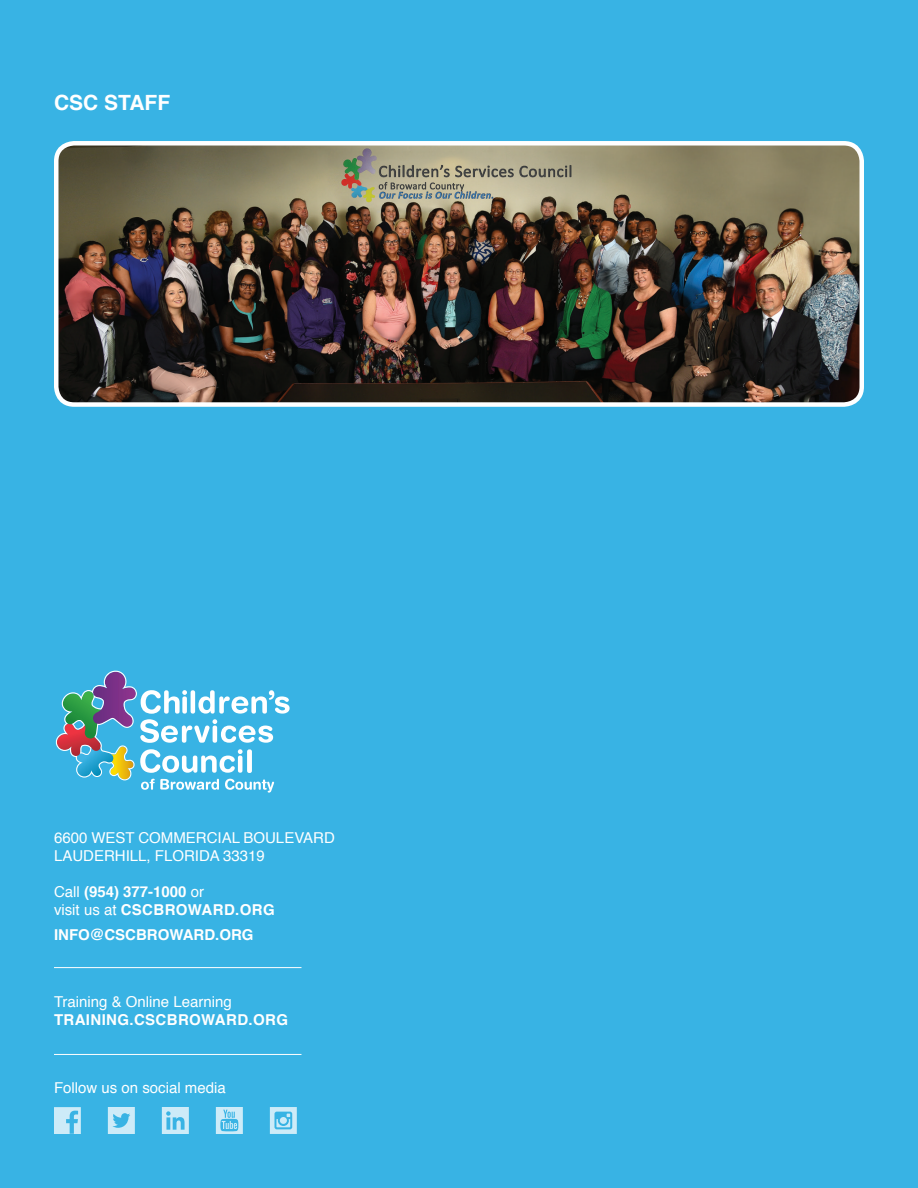
<style>
.page{position:relative;width:918px;height:1188px;background:#38b3e4}
.page>*{position:absolute;margin:0;border:0;box-sizing:border-box;transform-origin:0 0}
.t1{font:700 21px "Helvetica";color:#fff}
.t2{font:15px/18px "Helvetica";color:#fff}
.t3{font:700 15px/18px "Helvetica";letter-spacing:.025em;color:#fff}
.t4{font:700 15px "Helvetica";color:#fff}
.s1{font-weight:400}
</style>
<div class="page">
<img style="left:59px;top:146px;width:800px;height:256px">
<div style="left:54px;top:141px;width:810px;height:266px;border:4px solid #fff;border-radius:18px"></div>
<hr style="left:54px;top:1054px;width:248px;height:1px;background:#fff">
<hr style="left:54px;top:967px;width:248px;height:1px;background:#fff">
<svg style="left:56px;top:671px;width:234px;height:121px"></svg>
<svg style="left:216px;top:1107px;width:27px;height:27px"></svg>
<svg style="left:54px;top:1107px;width:27px;height:27px"></svg>
<svg style="left:162px;top:1107px;width:27px;height:27px"></svg>
<svg style="left:108px;top:1107px;width:27px;height:27px"></svg>
<svg style="left:270px;top:1107px;width:27px;height:27px"></svg>
<h1 class="t1" style="left:54px;top:86px;width:118px">CSC STAFF</h1>
<p class="t2" style="left:54px;top:829px;width:282px">6600 WEST COMMERCIAL BOULEVARD<br>LAUDERHILL, FLORIDA 33319</p>
<p class="t3" style="left:54px;top:883px;width:222px"><span class="s1">Call</span> (954) 377-1000 <span class="s1">or<br>visit us at</span> CSCBROWARD.ORG</p>
<p class="t4" style="left:54px;top:922px;width:201px">INFO@CSCBROWARD.ORG</p>
<p class="t2" style="left:54px;top:993px;width:179px">Training &amp; Online Learning</p>
<p class="t3" style="left:54px;top:1011px;width:236px">TRAINING.CSCBROWARD.ORG</p>
<p class="t2" style="left:54px;top:1079px;width:173px">Follow us on social media</p>
</div>
